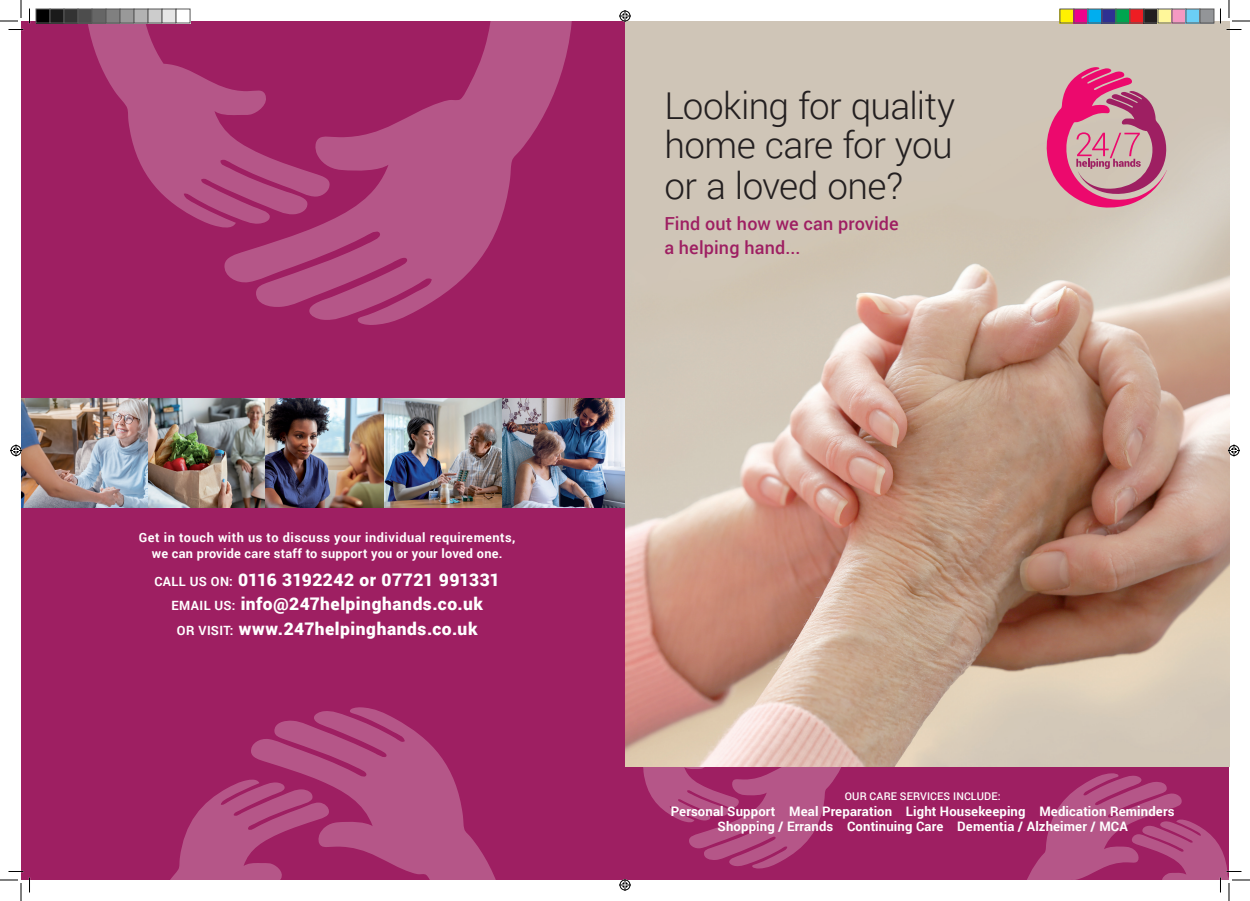
<style>
.page{position:relative;width:1250px;height:901px;background:#fff}
.page>*{position:absolute;margin:0;border:0;box-sizing:border-box;transform-origin:0 0}
.t1{font:300 37px/40.1px "Roboto";letter-spacing:-.015em;color:#231f20;text-align:justify}
.t2{font:500 18px/24px "Roboto";letter-spacing:.005em;color:#9e1f62}
.t3{font:900 17.4px "Roboto";letter-spacing:.03em;color:#fff}
.t4{font:700 13.1px/15.6px "Roboto";letter-spacing:.01em;color:#fff;text-align:center}
.t5{font:700 12.8px/16px "Roboto";letter-spacing:.03em;color:#fff;text-align:center}
.t6{font:500 10.7px "Roboto";letter-spacing:.015em;color:#fff}
.s1{font-weight:700;font-size:12.8px}
</style>
<div class="page">
<div style="left:625px;top:767px;width:604px;height:113px;background:#9e1f62"></div>
<svg style="left:689px;top:766px;width:166px;height:103px"></svg>
<svg style="left:625px;top:766px;width:169px;height:57px"></svg>
<img style="left:625px;top:21px;width:604px;height:745px">
<svg style="left:1046px;top:67px;width:121px;height:141px;background:#cf7a96"></svg>
<div style="left:21px;top:21px;width:604px;height:859px;background:#9e1f62"></div>
<svg style="left:224px;top:21px;width:348px;height:304px;fill:#b55688"></svg>
<svg style="left:88px;top:21px;width:358px;height:209px"></svg>
<svg style="left:251px;top:707px;width:245px;height:173px;fill:#b55688"></svg>
<svg style="left:170px;top:778px;width:246px;height:102px"></svg>
<img style="left:21px;top:399px;width:604px;height:108px">
<svg style="left:0;top:0;width:30px;height:30px"></svg>
<svg style="left:0;top:871px;width:30px;height:30px"></svg>
<svg style="left:1219px;top:0;width:31px;height:30px"></svg>
<svg style="left:1027px;top:773px;width:223px;height:128px"></svg>
<svg style="left:619px;top:10px;width:12px;height:12px"></svg>
<svg style="left:619px;top:879px;width:12px;height:12px"></svg>
<svg style="left:10px;top:444px;width:12px;height:12px"></svg>
<svg style="left:1228px;top:444px;width:12px;height:12px"></svg>
<div style="left:36px;top:9px;width:14px;height:14px;background:#000"></div>
<div style="left:36px;top:9px;width:15px;height:15px;border:1px solid #595959"></div>
<div style="left:50px;top:9px;width:14px;height:14px;background:#1a1a1a"></div>
<div style="left:50px;top:9px;width:15px;height:15px;border:1px solid #595959"></div>
<div style="left:64px;top:9px;width:14px;height:14px;background:#333"></div>
<div style="left:64px;top:9px;width:15px;height:15px;border:1px solid #595959"></div>
<div style="left:78px;top:9px;width:14px;height:14px;background:#4d4d4d"></div>
<div style="left:78px;top:9px;width:15px;height:15px;border:1px solid #595959"></div>
<div style="left:92px;top:9px;width:14px;height:14px;background:#666"></div>
<div style="left:92px;top:9px;width:15px;height:15px;border:1px solid #595959"></div>
<div style="left:106px;top:9px;width:14px;height:14px;background:#808080"></div>
<div style="left:106px;top:9px;width:15px;height:15px;border:1px solid #595959"></div>
<div style="left:120px;top:9px;width:14px;height:14px;background:#999"></div>
<div style="left:120px;top:9px;width:15px;height:15px;border:1px solid #595959"></div>
<div style="left:134px;top:9px;width:14px;height:14px;background:#b3b3b3"></div>
<div style="left:134px;top:9px;width:15px;height:15px;border:1px solid #595959"></div>
<div style="left:148px;top:9px;width:14px;height:14px;background:#ccc"></div>
<div style="left:148px;top:9px;width:15px;height:15px;border:1px solid #595959"></div>
<div style="left:162px;top:9px;width:14px;height:14px;background:#e6e6e6"></div>
<div style="left:162px;top:9px;width:15px;height:15px;border:1px solid #595959"></div>
<div style="left:176px;top:9px;width:14px;height:14px;background:#fff"></div>
<div style="left:1060px;top:9px;width:14px;height:14px;background:#fff101"></div>
<div style="left:1074px;top:9px;width:14px;height:14px;background:#ed028c"></div>
<div style="left:1088px;top:9px;width:14px;height:14px;background:#00aeef"></div>
<div style="left:1102px;top:9px;width:14px;height:14px;background:#2e3092"></div>
<div style="left:1101px;top:9px;width:15px;height:15px;border:1px solid #595959"></div>
<div style="left:1116px;top:9px;width:14px;height:14px;background:#00a54f"></div>
<div style="left:1115px;top:9px;width:15px;height:15px;border:1px solid #595959"></div>
<div style="left:1130px;top:9px;width:14px;height:14px;background:#ee1d23"></div>
<div style="left:1144px;top:9px;width:14px;height:14px;background:#231f20"></div>
<div style="left:1143px;top:9px;width:15px;height:15px;border:1px solid #595959"></div>
<div style="left:1158px;top:9px;width:14px;height:14px;background:#fff79a"></div>
<div style="left:1172px;top:9px;width:14px;height:14px;background:#f499c2"></div>
<div style="left:1186px;top:9px;width:14px;height:14px;background:#6bcff6"></div>
<div style="left:1200px;top:9px;width:14px;height:14px;background:#939598"></div>
<div style="left:1199px;top:9px;width:15px;height:15px;border:1px solid #595959"></div>
<p class="t5" style="left:139px;top:529px;width:378px">Get in touch with us to discuss your individual requirements, we can provide care staff to support you or your loved one.</p>
<p class="t5" style="left:154px;top:573px;width:18px">Call</p>
<h3 class="t3" style="left:190px;top:567px;width:312px"><span class="s1">us on:</span> 0116 3192242 or 07721 991331</h3>
<h3 class="t3" style="left:172px;top:592px;width:313px"><span class="s1">Email us:</span> info@247helpinghands.co.uk</h3>
<h3 class="t3" style="left:177px;top:617px;width:302px"><span class="s1">Or visit:</span> www.247helpinghands.co.uk</h3>
<h1 class="t1" style="left:664px;top:84px;width:292px">Looking for quality home care for you or a loved one?</h1>
<h2 class="t2" style="left:664px;top:211px;width:236px">Find out how we can provide a helping hand...</h2>
<p class="t6" style="left:845px;top:789px;width:157px">Our care services include:</p>
<p class="t4" style="left:671px;top:803px;width:505px">Personal Support Meal Preparation Light Housekeeping Medication Reminders<br>Shopping / Errands Continuing Care Dementia / Alzheimer / MCA</p>
</div>
